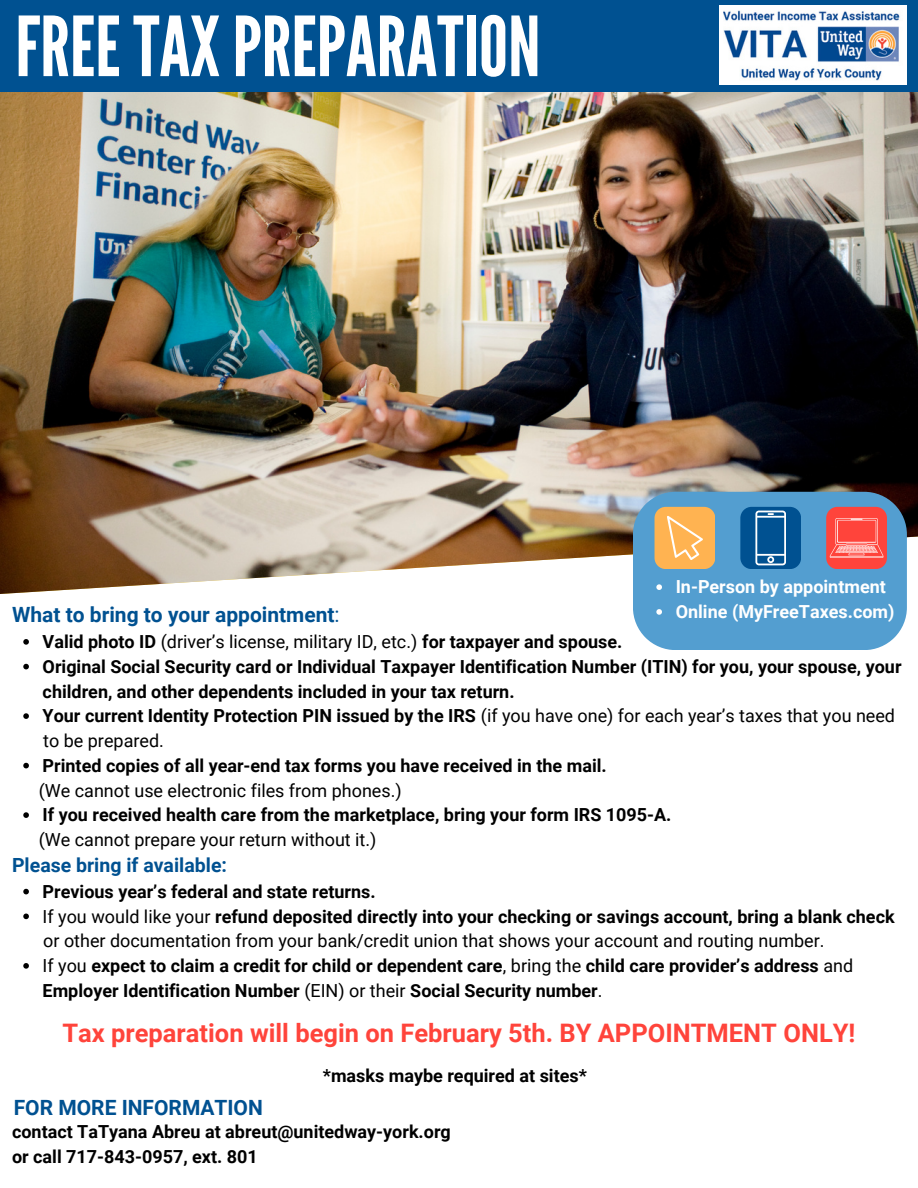
<style>
.page{position:relative;width:918px;height:1188px;background:#fff}
.page>*{position:absolute;margin:0;border:0;box-sizing:border-box;transform-origin:0 0}
.t1{font:82.5px "League Gothic";color:#fff}
.t2{font:700 25.5px "Roboto";color:#ff443b}
.t3{font:700 21px "Roboto";color:#005191}
.t4{font:700 19.5px "Roboto";color:#005191}
.t5{font:700 18px/24.8px "Roboto";color:#000}
.t6{font:18px "Roboto";color:#000}
.t7{font:700 18px "Roboto";color:#fff}
.s1{font-weight:400}
</style>
<div class="page">
<img style="left:0;top:92px;width:917px;height:502px">
<div style="left:0;top:0;width:918px;height:92px;background:#005191"></div>
<div style="left:719px;top:6px;width:188px;height:79px;background:#fff"></div>
<img style="left:723px;top:11px;width:177px;height:69px">
<svg style="left:23px;top:639px;width:6px;height:6px"></svg>
<svg style="left:23px;top:664px;width:6px;height:5px"></svg>
<svg style="left:23px;top:713px;width:6px;height:6px"></svg>
<svg style="left:23px;top:763px;width:6px;height:5px"></svg>
<svg style="left:23px;top:812px;width:6px;height:6px"></svg>
<svg style="left:23px;top:889px;width:6px;height:5px"></svg>
<svg style="left:23px;top:914px;width:6px;height:5px"></svg>
<svg style="left:23px;top:963px;width:6px;height:6px"></svg>
<svg style="left:633px;top:492px;width:274px;height:158px;background:#6f96b6"></svg>
<p class="t1" style="left:15px;top:-1px;width:527px">FREETAXPREPARATION</p>
<p class="t7" style="left:676px;top:577px;width:212px">In-Person by appointment</p>
<p class="t7" style="left:676px;top:601px;width:220px">Online (MyFreeTaxes.com)</p>
<h1 class="t3" style="left:12px;top:603px;width:329px">What to bring to your appointment<span class="s1">:</span></h1>
<p class="t5" style="left:43px;top:630px;width:581px">Valid photo ID <span class="s1">(driver’s license, military ID, etc.)</span> for taxpayer and spouse.</p>
<p class="t5" style="left:43px;top:654px;width:860px">Original Social Security card or Individual Taxpayer Identification Number (ITIN) for you, your spouse, your children, and other dependents included in your tax return.</p>
<p class="t5" style="left:43px;top:704px;width:854px">Your current Identity Protection PIN issued by the IRS <span class="s1">(if you have one) for each year’s taxes that you need</span></p>
<p class="t6" style="left:43px;top:730px;width:122px">to be prepared.</p>
<p class="t5" style="left:43px;top:753px;width:566px">Printed copies of all year-end tax forms you have received in the mail.</p>
<h4 class="t6" style="left:39px;top:780px;width:364px">(We cannot use electronic files from phones.)</h4>
<p class="t5" style="left:43px;top:803px;width:630px">If you received health care from the marketplace, bring your form IRS 1095-A.</p>
<p class="t6" style="left:39px;top:829px;width:339px">(We cannot prepare your return without it.)</p>
<p class="t4" style="left:12px;top:854px;width:217px">Please bring if available:</p>
<p class="t5" style="left:43px;top:879px;width:335px">Previous year’s federal and state returns.</p>
<p class="t5" style="left:43px;top:904px;width:854px"><span class="s1">If you would like your</span> refund deposited directly into your checking or savings account, bring a blank check</p>
<p class="t6" style="left:43px;top:931px;width:783px">or other documentation from your bank/credit union that shows your account and routing number.</p>
<p class="t5" style="left:43px;top:954px;width:812px"><span class="s1">If you</span> expect to claim a credit for child or dependent care<span class="s1">, bring the</span> child care provider’s address <span class="s1">and<br></span>Employer Identification Number <span class="s1">(EIN) or their</span> Social Security number<span class="s1">.</span></p>
<p class="t2" style="left:62px;top:1018px;width:795px">Tax preparation will begin on February 5th. BY APPOINTMENT ONLY!</p>
<h2 class="t5" style="left:323px;top:1063px;width:266px">*masks maybe required at sites*</h2>
<p class="t3" style="left:14px;top:1096px;width:251px">FOR MORE INFORMATION</p>
<p class="t5" style="left:12px;top:1119px;width:440px">contact TaTyana Abreu at abreut@unitedway-york.org or call 717-843-0957, ext. 801</p>
</div>
